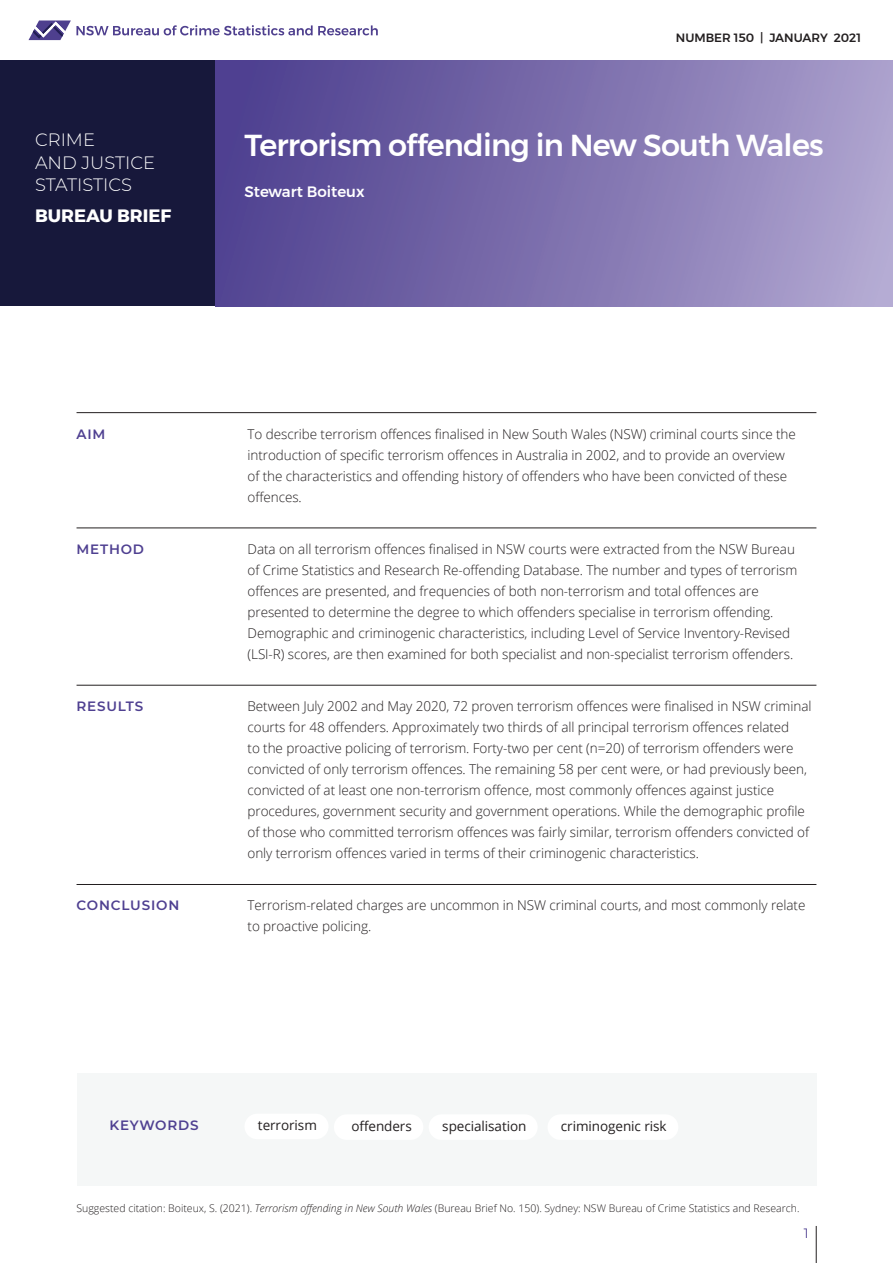
<style>
.page{position:relative;width:893px;height:1263px;background:#fff}
.page>*{position:absolute;margin:0;border:0;box-sizing:border-box;transform-origin:0 0}
.t1{font:500 30.15px "Montserrat";letter-spacing:-.025em;color:#fff}
.t2{font:300 17.85px/22.5px "Montserrat";color:#fff}
.t3{font:700 17.85px "Montserrat";color:#fff}
.t4{font:500 15px "Montserrat";color:#fff}
.t5{font:300 13.5px/21px "Open Sans";letter-spacing:-.005em;color:#231f20}
.t6{font:13.5px "Open Sans";letter-spacing:-.005em;color:#231f20}
.t7{font:600 13.5px "Montserrat";letter-spacing:.06em;color:#4f4091}
.t8{font:13.5px "Montserrat";color:#4f4091}
.t9{font:500 12px "Montserrat";color:#231f20}
.t10{font:300 10.5px "Open Sans";color:#231f20}
.s1{font-style:italic}
</style>
<div class="page">
<svg style="left:29px;top:20px;width:349px;height:20px"></svg>
<hr style="left:77px;top:412px;width:739px;height:1px;background:#231f20">
<hr style="left:77px;top:527px;width:739px;height:1px;background:#231f20">
<hr style="left:77px;top:685px;width:739px;height:1px;background:#231f20">
<hr style="left:77px;top:884px;width:739px;height:1px;background:#231f20">
<hr style="left:816px;top:1226px;width:1px;height:37px;background:#231f20">
<div style="left:77px;top:1073px;width:739px;height:113px;background:#f5f7f7"></div>
<div style="left:244px;top:1114px;width:85px;height:25px;background:#fff;border-radius:13px"></div>
<div style="left:334px;top:1114px;width:89px;height:26px;background:#fff;border-radius:13px"></div>
<div style="left:429px;top:1114px;width:109px;height:26px;background:#fff;border-radius:13px"></div>
<div style="left:547px;top:1114px;width:131px;height:26px;background:#fff;border-radius:13px"></div>
<div style="left:0;top:61px;width:215px;height:245px;background:#17183b"></div>
<div style="left:215px;top:61px;width:678px;height:245px;background:linear-gradient(to right,#4c3d8d,#afa4ce)"></div>
<h2 class="t2" style="left:35px;top:128px;width:122px">CRIME<br>AND JUSTICE<br>STATISTICS</h2>
<h2 class="t3" style="left:35px;top:202px;width:138px">BUREAU BRIEF</h2>
<p class="t9" style="left:676px;top:29px;width:187px">NUMBER 150 | JANUARY 2021</p>
<h1 class="t1" style="left:244px;top:122px;width:581px">Terrorism offending in New South Wales</h1>
<p class="t4" style="left:244px;top:179px;width:122px">Stewart Boiteux</p>
<p class="t7" style="left:77px;top:424px;width:30px">AIM</p>
<p class="t5" style="left:248px;top:423px;width:550px">To describe terrorism offences finalised in New South Wales (NSW) criminal courts since the introduction of specific terrorism offences in Australia in 2002, and to provide an overview of the characteristics and offending history of offenders who have been convicted of these offences.</p>
<p class="t7" style="left:77px;top:539px;width:69px">METHOD</p>
<p class="t5" style="left:248px;top:538px;width:551px">Data on all terrorism offences finalised in NSW courts were extracted from the NSW Bureau of Crime Statistics and Research Re-offending Database. The number and types of terrorism offences are presented, and frequencies of both non-terrorism and total offences are presented to determine the degree to which offenders specialise in terrorism offending.<br>Demographic and criminogenic characteristics, including Level of Service Inventory-Revised (LSI-R) scores, are then examined for both specialist and non-specialist terrorism offenders.</p>
<p class="t7" style="left:77px;top:697px;width:68px">RESULTS</p>
<p class="t5" style="left:248px;top:695px;width:565px">Between July 2002 and May 2020, 72 proven terrorism offences were finalised in NSW criminal courts for 48 offenders. Approximately two thirds of all principal terrorism offences related<br>to the proactive policing of terrorism. Forty-two per cent (n=20) of terrorism offenders were convicted of only terrorism offences. The remaining 58 per cent were, or had previously been, convicted of at least one non-terrorism offence, most commonly offences against justice procedures, government security and government operations. While the demographic profile of those who committed terrorism offences was fairly similar, terrorism offenders convicted of only terrorism offences varied in terms of their criminogenic characteristics.</p>
<p class="t7" style="left:77px;top:896px;width:104px">CONCLUSION</p>
<p class="t5" style="left:248px;top:895px;width:559px">Terrorism-related charges are uncommon in NSW criminal courts, and most commonly relate to proactive policing.</p>
<p class="t7" style="left:110px;top:1115px;width:91px">KEYWORDS</p>
<p class="t6" style="left:561px;top:1117px;width:107px">criminogenic risk</p>
<p class="t6" style="left:258px;top:1116px;width:60px">terrorism</p>
<p class="t6" style="left:351px;top:1117px;width:62px">offenders</p>
<p class="t6" style="left:442px;top:1117px;width:86px">specialisation</p>
<p class="t10" style="left:77px;top:1201px;width:724px">Suggested citation: Boiteux, S. (2021). <span class="s1">Terrorism offending in New South Wales</span> (Bureau Brief No. 150). Sydney: NSW Bureau of Crime Statistics and Research.</p>
<p class="t8" style="left:804px;top:1224px;width:6px">1</p>
</div>
